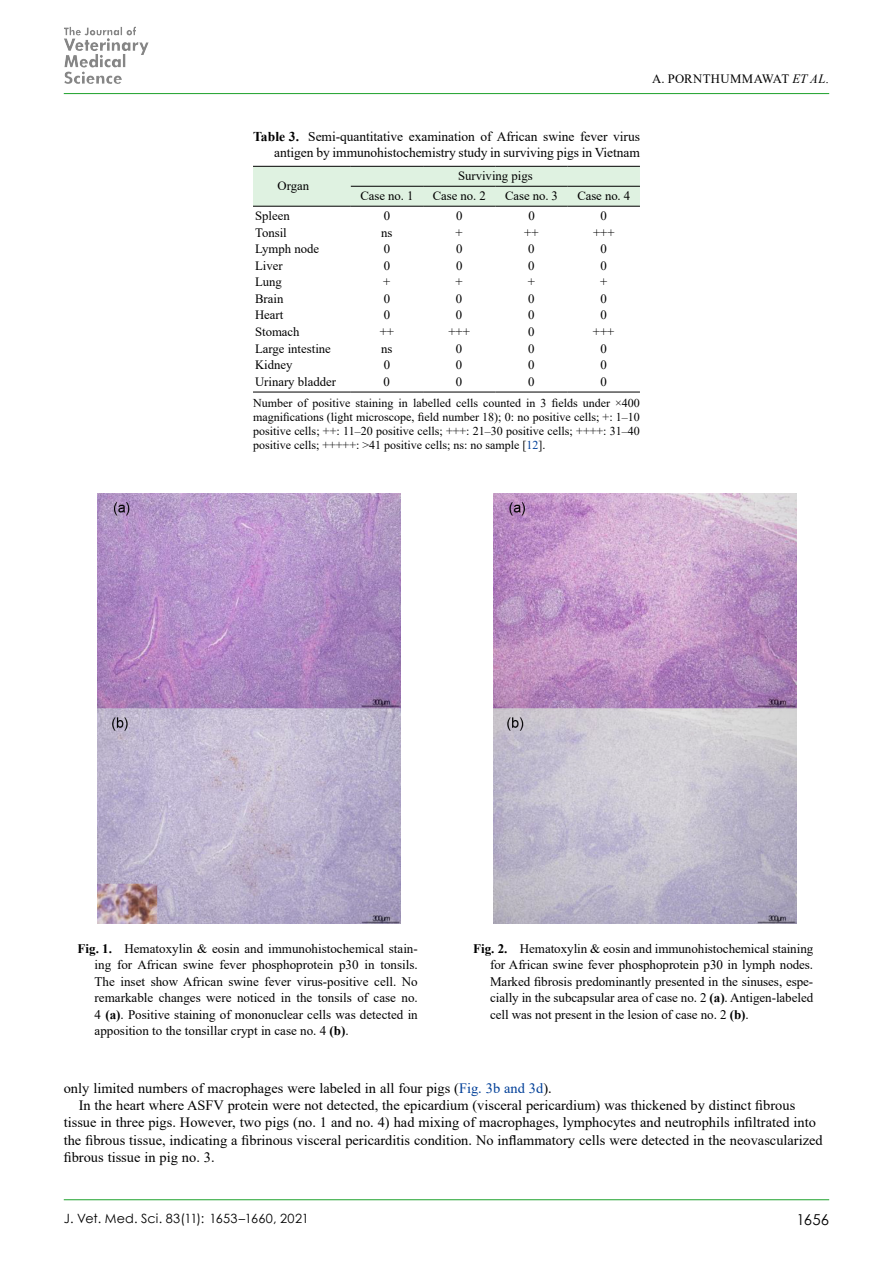
<style>
.page{position:relative;width:893px;height:1263px;background:#fff}
.page>*{position:absolute;margin:0;border:0;box-sizing:border-box;transform-origin:0 0}
.t1{font:15px "Century Gothic";color:#000}
.t2{font:14.25px "Times New Roman";color:#000}
.t3{font:13.5px/16.5px "Times New Roman";letter-spacing:-.005em;color:#000;text-align:right}
.t4{font:13.05px/16.5px "Times New Roman";color:#000;text-align:justify}
.t5{font:12.75px "Times New Roman";color:#000}
.t6{font:12.75px "Century Gothic";letter-spacing:.015em;color:#000}
.t7{font:12.75px "Times New Roman";letter-spacing:.025em;color:#000}
.t8{font:12px/14.2px "Times New Roman";color:#000;text-align:justify}
.s1{font-style:italic}
.s2{font-weight:700}
.s3{color:#003f98}
</style>
<div class="page">
<img style="left:64px;top:27px;width:74px;height:24px">
<hr style="left:64px;top:93px;width:765px;height:1px;background:#2aa738">
<hr style="left:64px;top:1199px;width:765px;height:1px;background:#2aa738">
<div style="left:253px;top:167px;width:387px;height:39px;background:#dff2e1"></div>
<hr style="left:253px;top:166px;width:98px;height:1px;background:#000">
<hr style="left:351px;top:166px;width:72px;height:1px;background:#000">
<hr style="left:423px;top:166px;width:72px;height:1px;background:#000">
<hr style="left:495px;top:166px;width:73px;height:1px;background:#000">
<hr style="left:568px;top:166px;width:72px;height:1px;background:#000">
<hr style="left:351px;top:186px;width:72px;height:1px;background:#000">
<hr style="left:423px;top:186px;width:72px;height:1px;background:#000">
<hr style="left:495px;top:186px;width:73px;height:1px;background:#000">
<hr style="left:568px;top:186px;width:72px;height:1px;background:#000">
<hr style="left:253px;top:206px;width:98px;height:1px;background:#000">
<hr style="left:351px;top:206px;width:72px;height:1px;background:#000">
<hr style="left:423px;top:206px;width:72px;height:1px;background:#000">
<hr style="left:495px;top:206px;width:73px;height:1px;background:#000">
<hr style="left:568px;top:206px;width:72px;height:1px;background:#000">
<hr style="left:253px;top:392px;width:98px;height:1px;background:#000">
<hr style="left:351px;top:392px;width:72px;height:1px;background:#000">
<hr style="left:423px;top:392px;width:72px;height:1px;background:#000">
<hr style="left:495px;top:392px;width:73px;height:1px;background:#000">
<hr style="left:568px;top:392px;width:72px;height:1px;background:#000">
<img style="left:98px;top:493px;width:303px;height:430px">
<img style="left:493px;top:493px;width:303px;height:430px">
<p class="t7" style="left:652px;top:70px;width:179px">A. PORNTHUMMAWAT <span class="s1">ET AL.</span></p>
<p class="t3" style="left:253px;top:128px;width:388px"><span class="s2">Table 3.</span> Semi-quantitative examination of African swine fever virus antigen by immunohistochemistry study in surviving pigs in Vietnam</p>
<p class="t5" style="left:278px;top:177px;width:33px">Organ</p>
<p class="t5" style="left:458px;top:167px;width:76px">Surviving pigs</p>
<p class="t5" style="left:360px;top:187px;width:54px">Case no. 1</p>
<p class="t5" style="left:433px;top:187px;width:54px">Case no. 2</p>
<p class="t5" style="left:505px;top:187px;width:54px">Case no. 3</p>
<p class="t5" style="left:577px;top:187px;width:54px">Case no. 4</p>
<p class="t5" style="left:255px;top:207px;width:36px">Spleen</p>
<p class="t5" style="left:384px;top:207px;width:8px">0</p>
<p class="t5" style="left:456px;top:207px;width:8px">0</p>
<p class="t5" style="left:528px;top:207px;width:8px">0</p>
<p class="t5" style="left:601px;top:207px;width:8px">0</p>
<p class="t5" style="left:255px;top:223px;width:33px">Tonsil</p>
<p class="t5" style="left:381px;top:223px;width:13px">ns</p>
<p class="t5" style="left:456px;top:223px;width:9px">+</p>
<p class="t5" style="left:524px;top:223px;width:16px">++</p>
<p class="t5" style="left:593px;top:223px;width:23px">+++</p>
<p class="t5" style="left:255px;top:240px;width:66px">Lymph node</p>
<p class="t5" style="left:384px;top:240px;width:8px">0</p>
<p class="t5" style="left:456px;top:240px;width:8px">0</p>
<p class="t5" style="left:528px;top:240px;width:8px">0</p>
<p class="t5" style="left:601px;top:240px;width:8px">0</p>
<p class="t5" style="left:255px;top:257px;width:29px">Liver</p>
<p class="t5" style="left:384px;top:257px;width:8px">0</p>
<p class="t5" style="left:456px;top:257px;width:8px">0</p>
<p class="t5" style="left:528px;top:257px;width:8px">0</p>
<p class="t5" style="left:601px;top:257px;width:8px">0</p>
<p class="t5" style="left:255px;top:273px;width:28px">Lung</p>
<p class="t5" style="left:383px;top:273px;width:9px">+</p>
<p class="t5" style="left:456px;top:273px;width:9px">+</p>
<p class="t5" style="left:528px;top:273px;width:9px">+</p>
<p class="t5" style="left:600px;top:273px;width:9px">+</p>
<p class="t5" style="left:255px;top:290px;width:30px">Brain</p>
<p class="t5" style="left:384px;top:290px;width:8px">0</p>
<p class="t5" style="left:456px;top:290px;width:8px">0</p>
<p class="t5" style="left:528px;top:290px;width:8px">0</p>
<p class="t5" style="left:601px;top:290px;width:8px">0</p>
<p class="t5" style="left:255px;top:306px;width:30px">Heart</p>
<p class="t5" style="left:384px;top:306px;width:8px">0</p>
<p class="t5" style="left:456px;top:306px;width:8px">0</p>
<p class="t5" style="left:528px;top:306px;width:8px">0</p>
<p class="t5" style="left:601px;top:306px;width:8px">0</p>
<p class="t5" style="left:255px;top:323px;width:46px">Stomach</p>
<p class="t5" style="left:380px;top:323px;width:16px">++</p>
<p class="t5" style="left:448px;top:323px;width:23px">+++</p>
<p class="t5" style="left:528px;top:323px;width:8px">0</p>
<p class="t5" style="left:593px;top:323px;width:23px">+++</p>
<p class="t5" style="left:255px;top:339px;width:77px">Large intestine</p>
<p class="t5" style="left:381px;top:339px;width:13px">ns</p>
<p class="t5" style="left:456px;top:339px;width:8px">0</p>
<p class="t5" style="left:528px;top:339px;width:8px">0</p>
<p class="t5" style="left:600px;top:339px;width:8px">0</p>
<p class="t5" style="left:255px;top:356px;width:39px">Kidney</p>
<p class="t5" style="left:384px;top:356px;width:8px">0</p>
<p class="t5" style="left:456px;top:356px;width:8px">0</p>
<p class="t5" style="left:528px;top:356px;width:8px">0</p>
<p class="t5" style="left:600px;top:356px;width:8px">0</p>
<p class="t5" style="left:255px;top:372px;width:83px">Urinary bladder</p>
<p class="t5" style="left:384px;top:372px;width:8px">0</p>
<p class="t5" style="left:456px;top:372px;width:8px">0</p>
<p class="t5" style="left:528px;top:372px;width:8px">0</p>
<p class="t5" style="left:600px;top:372px;width:8px">0</p>
<p class="t8" style="left:253px;top:395px;width:388px">Number of positive staining in labelled cells counted in 3 fields under ×400 magnifications (light microscope, field number 18); 0: no positive cells; +: 1–10 positive cells; ++: 11–20 positive cells; +++: 21–30 positive cells; ++++: 31–40 positive cells; +++++: &gt;41 positive cells; ns: no sample [<span class="s3">12</span>].</p>
<p class="t4" style="left:95px;top:939px;width:325px;text-indent:-17px"><span class="s2">Fig. 1.</span> Hematoxylin &amp; eosin and immunohistochemical stain&shy;ing for African swine fever phosphoprotein p30 in tonsils.<br>The inset show African swine fever virus-positive cell. No remarkable changes were noticed in the tonsils of case no.<br>4 <span class="s2">(a)</span>. Positive staining of mononuclear cells was detected in apposition to the tonsillar crypt in case no. 4 <span class="s2">(b)</span>.</p>
<p class="t4" style="left:490px;top:939px;width:325px;text-indent:-17px"><span class="s2">Fig. 2.</span> Hematoxylin &amp; eosin and immunohistochemical staining for African swine fever phosphoprotein p30 in lymph nodes.<br>Marked fibrosis predominantly presented in the sinuses, espe&shy;cially in the subcapsular area of case no. 2 <span class="s2">(a)</span>. Antigen-labeled cell was not present in the lesion of case no. 2 <span class="s2">(b)</span>.</p>
<p class="t2" style="left:64px;top:1078px;width:489px">only limited numbers of macrophages were labeled in all four pigs (<span class="s3">Fig. 3b and 3d</span>).</p>
<p class="t2" style="left:79px;top:1095px;width:718px">In the heart where ASFV protein were not detected, the epicardium (visceral pericardium) was thickened by distinct fibrous</p>
<p class="t2" style="left:64px;top:1112px;width:754px">tissue in three pigs. However, two pigs (no. 1 and no. 4) had mixing of macrophages, lymphocytes and neutrophils infiltrated into</p>
<p class="t2" style="left:64px;top:1130px;width:760px">the fibrous tissue, indicating a fibrinous visceral pericarditis condition. No inflammatory cells were detected in the neovascularized</p>
<p class="t2" style="left:64px;top:1147px;width:152px">fibrous tissue in pig no. 3.</p>
<p class="t6" style="left:64px;top:1209px;width:246px">J. Vet. Med. Sci. 83(11): 1653–1660, 2021</p>
<p class="t1" style="left:796px;top:1209px;width:34px">1656</p>
</div>
